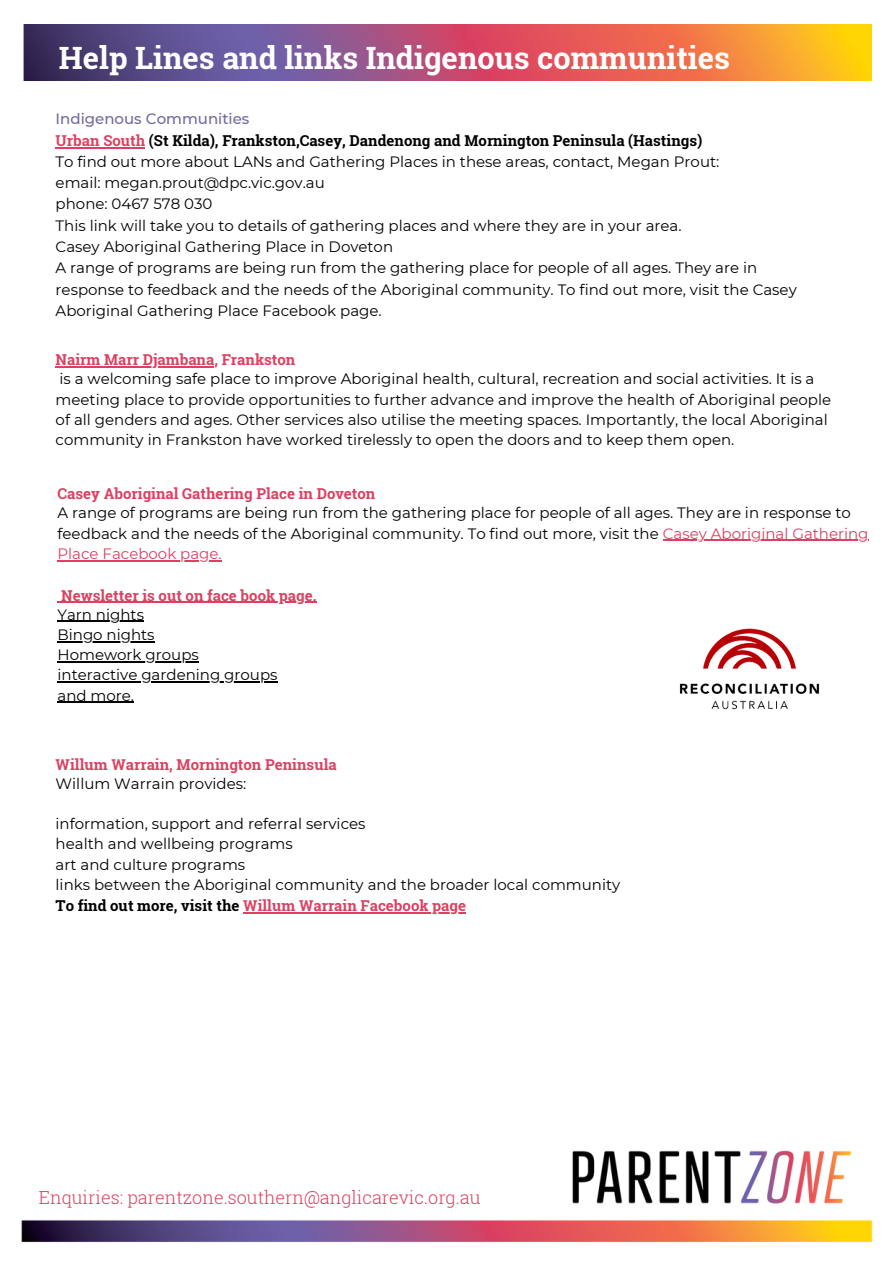
<style>
.page{position:relative;width:893px;height:1264px;background:#fff}
.page>*{position:absolute;margin:0;border:0;box-sizing:border-box;transform-origin:0 0}
.t1{font:700 30.75px "Roboto Slab";color:#fff}
.t2{font:300 18px "Roboto Slab";color:#dd4061}
.t3{font:15px/20.2px "Montserrat";color:#000}
.t4{font:700 15px "Roboto Slab";color:#dd4061}
.t5{font:700 15px "Roboto Slab";color:#000}
.t6{font:500 15px "Montserrat";color:#6f6aa0}
.s1{color:#dd4061}
.s2{color:#000}
</style>
<div class="page">
<hr style="left:56px;top:147px;width:89px;height:2px;background:#dd4061">
<hr style="left:662px;top:540px;width:206px;height:1px;background:#dd4061">
<hr style="left:57px;top:560px;width:165px;height:1px;background:#dd4061">
<hr style="left:61px;top:601px;width:255px;height:2px;background:#dd4061">
<hr style="left:57px;top:621px;width:87px;height:1px;background:#000">
<hr style="left:57px;top:641px;width:98px;height:1px;background:#000">
<hr style="left:57px;top:661px;width:142px;height:1px;background:#000">
<hr style="left:57px;top:681px;width:220px;height:1px;background:#000">
<hr style="left:57px;top:701px;width:77px;height:2px;background:#000">
<hr style="left:56px;top:366px;width:158px;height:1px;background:#dd4061">
<hr style="left:243px;top:912px;width:223px;height:1px;background:#dd4061">
<img style="left:679px;top:628px;width:140px;height:82px">
<img style="left:21px;top:1150px;width:852px;height:92px">
<img style="left:24px;top:24px;width:847px;height:57px">
<p class="t1" style="left:59px;top:36px;width:672px">Help Lines and links Indigenous communities</p>
<p class="t6" style="left:56px;top:109px;width:195px">Indigenous Communities</p>
<p class="t5" style="left:56px;top:131px;width:648px"><span class="s1">Urban South</span> (St Kilda), Frankston,Casey, Dandenong and Mornington Peninsula (Hastings)</p>
<p class="t3" style="left:56px;top:151px;width:665px">To find out more about LANs and Gathering Places in these areas, contact, Megan Prout:</p>
<p class="t3" style="left:56px;top:172px;width:271px">email: megan.prout@dpc.vic.gov.au</p>
<p class="t3" style="left:56px;top:194px;width:158px">phone: 0467 578 030</p>
<p class="t3" style="left:56px;top:215px;width:627px">This link will take you to details of gathering places and where they are in your area.</p>
<p class="t3" style="left:56px;top:236px;width:339px">Casey Aboriginal Gathering Place in Doveton</p>
<p class="t3" style="left:56px;top:257px;width:742px;line-height:21.3px">A range of programs are being run from the gathering place for people of all ages. They are in response to feedback and the needs of the Aboriginal community. To find out more, visit the Casey<br>Aboriginal Gathering Place Facebook page.</p>
<p class="t4" style="left:56px;top:349px;width:241px">Nairm Marr Djambana, Frankston</p>
<p class="t3" style="left:56px;top:369px;width:777px">is a welcoming safe place to improve Aboriginal health, cultural, recreation and social activities. It is a meeting place to provide opportunities to further advance and improve the health of Aboriginal people of all genders and ages. Other services also utilise the meeting spaces. Importantly, the local Aboriginal community in Frankston have worked tirelessly to open the doors and to keep them open.</p>
<p class="t4" style="left:57px;top:483px;width:319px">Casey Aboriginal Gathering Place in Doveton</p>
<p class="t3" style="left:57px;top:503px;width:812px">A range of programs are being run from the gathering place for people of all ages. They are in response to feedback and the needs of the Aboriginal community. To find out more, visit the <span class="s1">Casey Aboriginal Gathering<br>Place Facebook page.</span></p>
<p class="t4" style="left:61px;top:585px;width:257px">Newsletter is out on face book page.</p>
<p class="t3" style="left:57px;top:604px;width:88px">Yarn nights</p>
<p class="t3" style="left:57px;top:624px;width:99px">Bingo nights</p>
<p class="t3" style="left:57px;top:644px;width:143px">Homework groups</p>
<p class="t3" style="left:57px;top:665px;width:221px">interactive gardening groups</p>
<p class="t3" style="left:57px;top:685px;width:78px">and more.</p>
<p class="t4" style="left:56px;top:753px;width:282px">Willum Warrain, Mornington Peninsula</p>
<p class="t3" style="left:56px;top:773px;width:192px">Willum Warrain provides:</p>
<p class="t3" style="left:56px;top:813px;width:311px">information, support and referral services</p>
<p class="t3" style="left:56px;top:833px;width:239px">health and wellbeing programs</p>
<p class="t3" style="left:56px;top:854px;width:191px">art and culture programs</p>
<p class="t3" style="left:56px;top:874px;width:566px">links between the Aboriginal community and the broader local community</p>
<p class="t4" style="left:56px;top:895px;width:412px"><span class="s2">To find out more, visit the</span> Willum Warrain Facebook page</p>
<p class="t2" style="left:39px;top:1185px;width:443px">Enquiries: parentzone.southern@anglicarevic.org.au</p>
</div>
